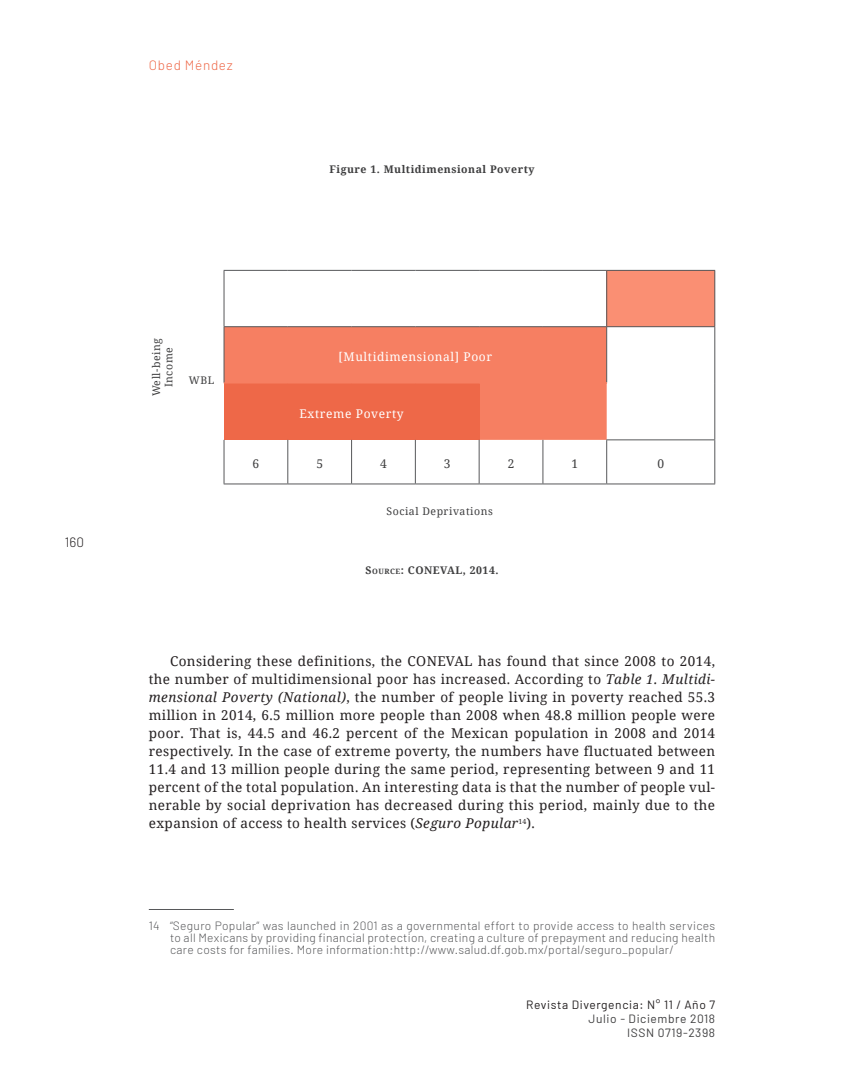
<style>
.page{position:relative;width:864px;height:1080px;background:#fff}
.page>*{position:absolute;margin:0;border:0;box-sizing:border-box;transform-origin:0 0}
.ESTILOS_PARRAFOS{font:13.5px/18px "Noto Serif";letter-spacing:.03em;color:#231f20;text-align:justify}
.t1{font:300 13.5px "Barlow";letter-spacing:.05em;color:#ee6848}
.t2{font:300 13.5px "Barlow";color:#231f20}
.PIE_DE_PÁGINA{font:300 12px/12px "Barlow";letter-spacing:.025em;color:#57585a;text-align:justify}
.ESTILOS_PARRAFOS-2{font:12px "Noto Serif";letter-spacing:.05em;color:#fff}
.t3{font:12px/14.4px "Barlow";letter-spacing:.05em;color:#3e3e3f;text-align:right}
.t4{font:12px "Barlow";letter-spacing:.05em;color:#231f20}
.ESTILOS_PARRAFOS-3{font:12px "Noto Serif";color:#3e3e3f}
.ESTILOS_PARRAFOS-4{font:10.5px "Noto Serif";letter-spacing:.05em;color:#3e3e3f}
.ESTILOS_PARRAFOS-5{font:700 10.5px "Noto Serif";letter-spacing:.05em;color:#3e3e3f}
.ESTILOS_PARRAFOS-6{font:700 10.5px "Noto Serif";letter-spacing:.05em;color:#3e3e3f}
.s1{font-size:7.35px}
.s2{font-style:italic}
</style>
<div class="page">
<hr style="left:149px;top:909px;width:85px;height:1px;background:#57585a">
<div style="left:607px;top:270px;width:108px;height:57px;background:#fa8f73"></div>
<div style="left:225px;top:327px;width:382px;height:113px;background:#f67f62"></div>
<div style="left:224px;top:383px;width:255px;height:57px;background:#ee6848"></div>
<hr style="left:224px;top:270px;width:64px;height:1px;background:#57585a">
<hr style="left:224px;top:271px;width:1px;height:55px;background:#57585a">
<hr style="left:288px;top:270px;width:64px;height:1px;background:#57585a">
<hr style="left:352px;top:270px;width:63px;height:1px;background:#57585a">
<hr style="left:415px;top:270px;width:64px;height:1px;background:#57585a">
<hr style="left:479px;top:270px;width:64px;height:1px;background:#57585a">
<hr style="left:543px;top:270px;width:64px;height:1px;background:#57585a">
<hr style="left:607px;top:270px;width:108px;height:1px;background:#57585a">
<hr style="left:606px;top:271px;width:1px;height:55px;background:#57585a">
<hr style="left:714px;top:271px;width:1px;height:55px;background:#57585a">
<hr style="left:224px;top:326px;width:64px;height:1px;background:#57585a">
<hr style="left:224px;top:327px;width:1px;height:56px;background:#57585a">
<hr style="left:288px;top:326px;width:64px;height:1px;background:#57585a">
<hr style="left:352px;top:326px;width:63px;height:1px;background:#57585a">
<hr style="left:415px;top:326px;width:64px;height:1px;background:#57585a">
<hr style="left:479px;top:326px;width:64px;height:1px;background:#57585a">
<hr style="left:543px;top:326px;width:64px;height:1px;background:#57585a">
<hr style="left:607px;top:326px;width:108px;height:1px;background:#57585a">
<hr style="left:606px;top:327px;width:1px;height:55px;background:#57585a">
<hr style="left:714px;top:327px;width:1px;height:56px;background:#57585a">
<hr style="left:714px;top:383px;width:1px;height:56px;background:#57585a">
<hr style="left:224px;top:440px;width:1px;height:44px;background:#57585a">
<hr style="left:287px;top:440px;width:1px;height:44px;background:#57585a">
<hr style="left:351px;top:440px;width:1px;height:44px;background:#57585a">
<hr style="left:415px;top:440px;width:1px;height:44px;background:#57585a">
<hr style="left:479px;top:440px;width:1px;height:44px;background:#57585a">
<hr style="left:543px;top:440px;width:1px;height:44px;background:#57585a">
<hr style="left:606px;top:439px;width:109px;height:1px;background:#57585a">
<hr style="left:606px;top:440px;width:1px;height:44px;background:#57585a">
<hr style="left:714px;top:440px;width:1px;height:44px;background:#57585a">
<hr style="left:224px;top:484px;width:64px;height:1px;background:#57585a">
<hr style="left:288px;top:484px;width:64px;height:1px;background:#57585a">
<hr style="left:352px;top:484px;width:63px;height:1px;background:#57585a">
<hr style="left:415px;top:484px;width:64px;height:1px;background:#57585a">
<hr style="left:479px;top:484px;width:64px;height:1px;background:#57585a">
<hr style="left:543px;top:484px;width:64px;height:1px;background:#57585a">
<hr style="left:607px;top:484px;width:108px;height:1px;background:#57585a">
<hr style="left:224px;top:383px;width:64px;height:1px;background:#f67f62">
<hr style="left:288px;top:383px;width:64px;height:1px;background:#f67f62">
<hr style="left:352px;top:383px;width:63px;height:1px;background:#f67f62">
<hr style="left:415px;top:383px;width:64px;height:1px;background:#f67f62">
<hr style="left:479px;top:382px;width:64px;height:2px;background:#f67f62">
<hr style="left:543px;top:382px;width:64px;height:2px;background:#f67f62">
<p class="t2" style="left:65px;top:534px;width:21px">160</p>
<p class="t1" style="left:149px;top:57px;width:85px">Obed Méndez</p>
<p class="ESTILOS_PARRAFOS-5" style="left:329px;top:162px;width:207px">Figure 1. Multidimensional Poverty</p>
<p class="ESTILOS_PARRAFOS-4" style="left:149px;top:396px;width:60px;rotate:-90deg">Well-being</p>
<p class="ESTILOS_PARRAFOS-4" style="left:162px;top:387px;width:42px;rotate:-90deg">Income</p>
<p class="ESTILOS_PARRAFOS-4" style="left:189px;top:373px;width:27px">WBL</p>
<p class="ESTILOS_PARRAFOS-2" style="left:339px;top:349px;width:155px">[Multidimensional] Poor</p>
<p class="ESTILOS_PARRAFOS-2" style="left:299px;top:405px;width:106px">Extreme Poverty</p>
<p class="ESTILOS_PARRAFOS-3" style="left:253px;top:456px;width:8px">6</p>
<p class="ESTILOS_PARRAFOS-3" style="left:316px;top:456px;width:8px">5</p>
<p class="ESTILOS_PARRAFOS-3" style="left:380px;top:456px;width:8px">4</p>
<p class="ESTILOS_PARRAFOS-3" style="left:444px;top:456px;width:8px">3</p>
<p class="ESTILOS_PARRAFOS-3" style="left:508px;top:456px;width:8px">2</p>
<p class="ESTILOS_PARRAFOS-3" style="left:571px;top:456px;width:8px">1</p>
<p class="ESTILOS_PARRAFOS-3" style="left:657px;top:456px;width:8px">0</p>
<p class="ESTILOS_PARRAFOS-4" style="left:387px;top:504px;width:108px">Social Deprivations</p>
<p class="ESTILOS_PARRAFOS-6" style="left:366px;top:563px;width:134px">S<span class="s1">OURCE</span>: CONEVAL, 2014.</p>
<p class="ESTILOS_PARRAFOS" style="left:149px;top:652px;width:568px;text-indent:21px">Considering these definitions, the CONEVAL has found that since 2008 to 2014, the number of multidimensional poor has increased. According to <span class="s2">Table 1. Multidi&shy;mensional Poverty (National)</span>, the number of people living in poverty reached 55.3 million in 2014, 6.5 million more people than 2008 when 48.8 million people were poor. That is, 44.5 and 46.2 percent of the Mexican population in 2008 and 2014 respectively. In the case of extreme poverty, the numbers have fluctuated between 11.4 and 13 million people during the same period, representing between 9 and 11 percent of the total population. An interesting data is that the number of people vul&shy;nerable by social deprivation has decreased during this period, mainly due to the expansion of access to health services (<span class="s2">Seguro Popular</span><sup>14</sup>).</p>
<p class="PIE_DE_PÁGINA" style="left:170px;top:919px;width:547px;text-indent:-21px">14 “Seguro Popular” was launched in 2001 as a governmental effort to provide access to health services to all Mexicans by providing financial protection, creating a culture of prepayment and reducing health care costs for families. More information:http://www.salud.df.gob.mx/portal/seguro_popular/</p>
<p class="t4" style="left:526px;top:997px;width:191px">Revista Divergencia: N° 11 / Año 7</p>
<p class="t3" style="left:589px;top:1011px;width:128px">Julio - Diciembre 2018<br>ISSN 0719-2398</p>
</div>
